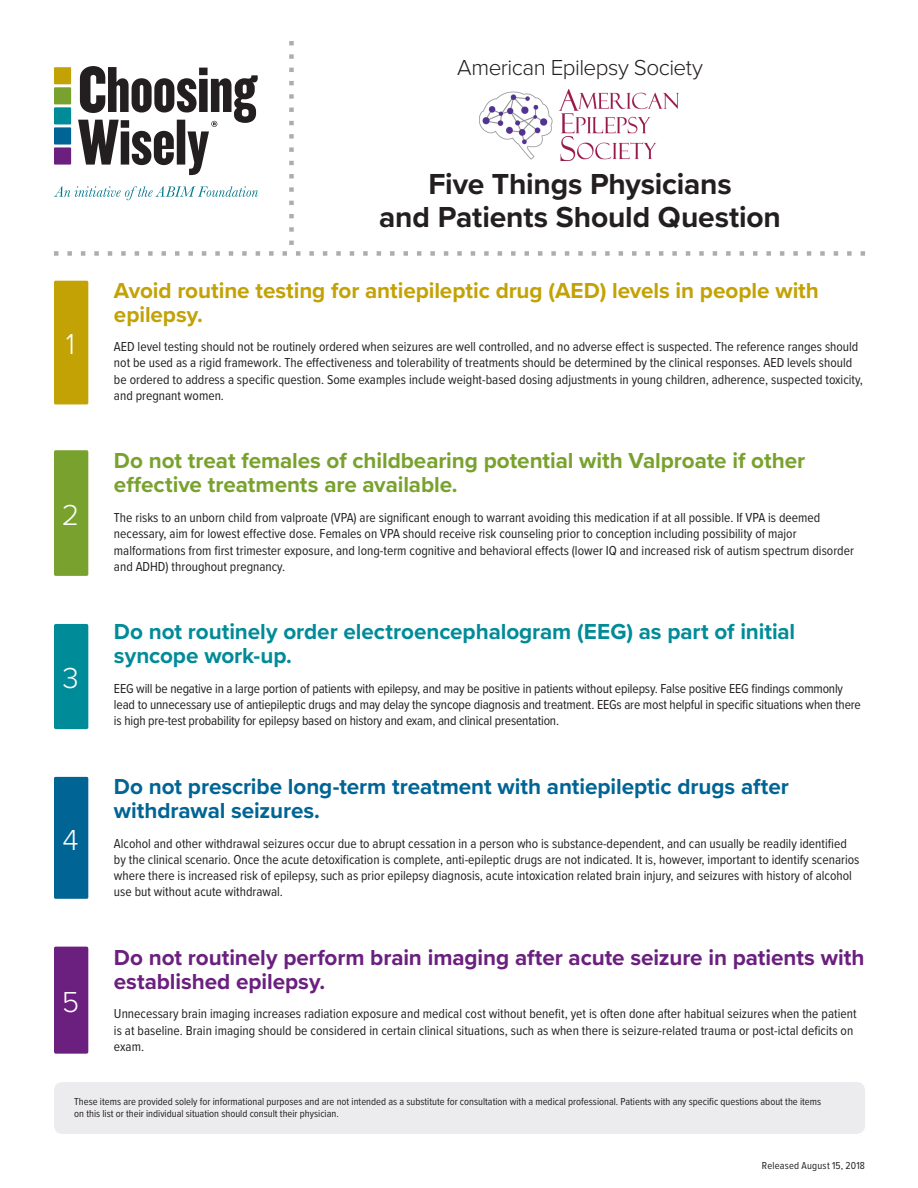
<style>
.page{position:relative;width:918px;height:1188px;background:#fff}
.page>*{position:absolute;margin:0;border:0;box-sizing:border-box;transform-origin:0 0}
.t1{font:700 30px/33px "Proxima Nova";letter-spacing:-.005em;color:#231f20;text-align:center}
.t2{font:300 30px "Proxima Nova";color:#fff}
.t3{font:700 22.5px/24px "Proxima Nova";letter-spacing:-.005em;color:#78a22d}
.t4{font:700 22.5px/24px "Proxima Nova";letter-spacing:-.005em;color:#6b1f7e}
.t5{font:700 22.5px/24px "Proxima Nova";letter-spacing:-.005em;color:#006494}
.t6{font:700 22.5px/24px "Proxima Nova";letter-spacing:-.005em;color:#008b98}
.t7{font:700 22.5px/24px "Proxima Nova";letter-spacing:-.005em;color:#c2a205}
.t8{font:300 22.5px "Proxima Nova";letter-spacing:-.025em;color:#231f20}
.t9{font:13.5px/16.2px "Proxima Nova Cond";color:#231f20}
.t10{font:10.5px/12px "Proxima Nova Cond";color:#231f20}
.t11{font:10.5px "Proxima Nova Cond";letter-spacing:.02em;color:#231f20}
</style>
<div class="page">
<svg style="left:54px;top:251px;width:811px;height:5px"></svg>
<svg style="left:289px;top:41px;width:5px;height:204px"></svg>
<div style="left:54px;top:67px;width:17px;height:17px;background:#c2a205"></div>
<div style="left:54px;top:87px;width:17px;height:17px;background:#78a22d"></div>
<div style="left:54px;top:107px;width:17px;height:17px;background:#008b98"></div>
<div style="left:54px;top:127px;width:17px;height:18px;background:#006494"></div>
<div style="left:54px;top:147px;width:17px;height:18px;background:#6b1f7e"></div>
<svg style="left:78px;top:66px;width:180px;height:109px"></svg>
<svg style="left:54px;top:186px;width:204px;height:14px"></svg>
<div style="left:54px;top:624px;width:34px;height:105px;background:#008b98;border-radius:2px"></div>
<div style="left:54px;top:281px;width:34px;height:123px;background:#c2a205;border-radius:2px"></div>
<div style="left:54px;top:450px;width:34px;height:126px;background:#78a22d;border-radius:2px"></div>
<div style="left:54px;top:1082px;width:811px;height:52px;background:#ececee;border-radius:9px"></div>
<div style="left:54px;top:947px;width:34px;height:107px;background:#6b1f7e;border-radius:2px"></div>
<div style="left:54px;top:777px;width:34px;height:122px;background:#006494;border-radius:2px"></div>
<img style="left:479px;top:89px;width:200px;height:71px">
<h2 class="t8" style="left:457px;top:51px;width:247px">American Epilepsy Society</h2>
<h1 class="t2" style="left:66px;top:322px;width:11px">1</h1>
<h1 class="t2" style="left:62px;top:493px;width:19px">2</h1>
<h1 class="t2" style="left:62px;top:656px;width:18px">3</h1>
<h1 class="t2" style="left:62px;top:817px;width:18px">4</h1>
<h1 class="t2" style="left:62px;top:980px;width:19px">5</h1>
<h1 class="t1" style="left:379px;top:167px;width:403px">Five Things Physicians<br>and Patients Should Question</h1>
<h2 class="t7" style="left:114px;top:278px;width:707px">Avoid routine testing for antiepileptic drug (AED) levels in people with epilepsy.</h2>
<p class="t9" style="left:114px;top:338px;width:751px">AED level testing should not be routinely ordered when seizures are well controlled, and no adverse effect is suspected. The reference ranges should not be used as a rigid framework. The effectiveness and tolerability of treatments should be determined by the clinical responses. AED levels should be ordered to address a specific question. Some examples include weight-based dosing adjustments in young children, adherence, suspected toxicity, and pregnant women.</p>
<h2 class="t3" style="left:114px;top:448px;width:693px">Do not treat females of childbearing potential with Valproate if other effective treatments are available.</h2>
<p class="t9" style="left:114px;top:509px;width:742px">The risks to an unborn child from valproate (VPA) are significant enough to warrant avoiding this medication if at all possible. If VPA is deemed necessary, aim for lowest effective dose. Females on VPA should receive risk counseling prior to conception including possibility of major malformations from first trimester exposure, and long-term cognitive and behavioral effects (lower IQ and increased risk of autism spectrum disorder and ADHD) throughout pregnancy.</p>
<h2 class="t6" style="left:114px;top:619px;width:683px">Do not routinely order electroencephalogram (EEG) as part of initial syncope work-up.</h2>
<p class="t9" style="left:114px;top:680px;width:748px">EEG will be negative in a large portion of patients with epilepsy, and may be positive in patients without epilepsy. False positive EEG findings commonly lead to unnecessary use of antiepileptic drugs and may delay the syncope diagnosis and treatment. EEGs are most helpful in specific situations when there is high pre-test probability for epilepsy based on history and exam, and clinical presentation.</p>
<h2 class="t5" style="left:114px;top:774px;width:676px">Do not prescribe long-term treatment with antiepileptic drugs after withdrawal seizures.</h2>
<p class="t9" style="left:114px;top:834px;width:747px">Alcohol and other withdrawal seizures occur due to abrupt cessation in a person who is substance-dependent, and can usually be readily identified by the clinical scenario. Once the acute detoxification is complete, anti-epileptic drugs are not indicated. It is, however, important to identify scenarios where there is increased risk of epilepsy, such as prior epilepsy diagnosis, acute intoxication related brain injury, and seizures with history of alcohol use but without acute withdrawal.</p>
<h2 class="t4" style="left:114px;top:945px;width:752px">Do not routinely perform brain imaging after acute seizure in patients with established epilepsy.</h2>
<p class="t9" style="left:114px;top:1005px;width:744px">Unnecessary brain imaging increases radiation exposure and medical cost without benefit, yet is often done after habitual seizures when the patient is at baseline. Brain imaging should be considered in certain clinical situations, such as when there is seizure-related trauma or post-ictal deficits on exam.</p>
<p class="t10" style="left:74px;top:1095px;width:748px">These items are provided solely for informational purposes and are not intended as a substitute for consultation with a medical professional. Patients with any specific questions about the items on this list or their individual situation should consult their physician.</p>
<p class="t11" style="left:762px;top:1158px;width:105px">Released August 15, 2018</p>
</div>
